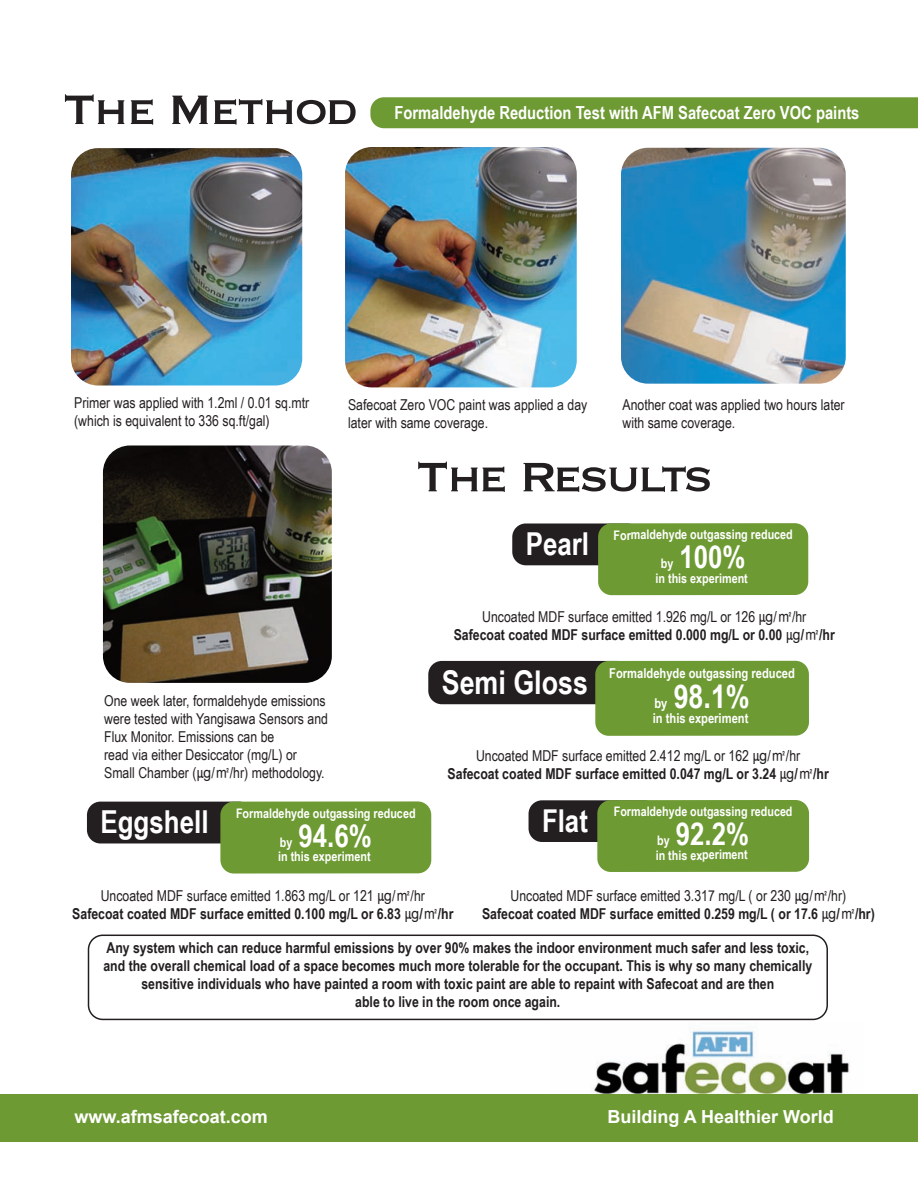
<style>
.page{position:relative;width:918px;height:1188px;background:#fff}
.page>*{position:absolute;margin:0;border:0;box-sizing:border-box;transform-origin:0 0}
.t1{font:54px "Copperplate";letter-spacing:-.075em;color:#231f20}
.t2{font:54px "Copperplate";letter-spacing:-.05em;color:#231f20}
.t3{font:700 32.7px "Arial Narrow";color:#fff}
.t4{font:700 31.65px "Arial Narrow";color:#fff}
.t5{font:700 31.5px "Arial Narrow";color:#fff}
.t6{font:700 18px "Arial Narrow";color:#fff}
.t7{font:700 18px "Arial";color:#fff}
.t8{font:700 15px/18px "Arial Narrow";color:#231f20;text-align:center}
.t9{font:15px/18px "Arial Narrow";color:#231f20}
.t10{font:700 13.65px "Arial Narrow";color:#fff}
.t11{font:700 13.2px/29.1px "Arial Narrow";color:#fff}
.t12{font:700 13.05px "Arial Narrow";color:#fff}
.s1{font-family:"Arial Unicode MS"}
.s2{font-weight:400}
.s3{font-family:"Arial Unicode MS";font-weight:400}
</style>
<div class="page">
<div style="left:370px;top:97px;width:548px;height:31px;background:#6e9a34"></div>
<div style="left:529px;top:800px;width:129px;height:42px;background:#231f20;border-radius:14px"></div>
<div style="left:512px;top:524px;width:129px;height:41px;background:#231f20;border-radius:14px"></div>
<div style="left:87px;top:802px;width:166px;height:41px;background:#231f20;border-radius:14px"></div>
<div style="left:428px;top:661px;width:202px;height:43px;background:#231f20;border-radius:13px"></div>
<div style="left:597px;top:800px;width:212px;height:72px;background:#6e9a34;border-radius:14px"></div>
<div style="left:595px;top:661px;width:214px;height:75px;background:#6e9a34;border-radius:14px"></div>
<div style="left:220px;top:801px;width:211px;height:73px;background:#6e9a34;border-radius:14px"></div>
<div style="left:598px;top:523px;width:210px;height:72px;background:#6e9a34;border-radius:14px"></div>
<img style="left:71px;top:148px;width:231px;height:238px;border-radius:27px">
<img style="left:345px;top:147px;width:232px;height:240px;border-radius:27px">
<img style="left:621px;top:148px;width:225px;height:236px;border-radius:27px">
<img style="left:103px;top:446px;width:229px;height:237px;border-radius:27px">
<img style="left:594px;top:1030px;width:256px;height:64px">
<div style="left:0;top:1094px;width:918px;height:48px;background:#6e9a34"></div>
<svg style="left:88px;top:935px;width:740px;height:85px"></svg>
<h1 class="t2" style="left:63px;top:83px;width:297px">The Method</h1>
<p class="t6" style="left:394px;top:102px;width:467px">Formaldehyde Reduction Test with AFM Safecoat Zero VOC paints</p>
<p class="t9" style="left:74px;top:393px;width:237px">Primer was applied with 1.2ml / 0.01 sq.mtr (which is equivalent to 336 sq.ft/gal)</p>
<p class="t9" style="left:348px;top:395px;width:241px">Safecoat Zero VOC paint was applied a day later with same coverage.</p>
<p class="t9" style="left:622px;top:396px;width:224px">Another coat was applied two hours later with same coverage.</p>
<h1 class="t1" style="left:416px;top:450px;width:299px">The Results</h1>
<h3 class="t4" style="left:526px;top:526px;width:65px">Pearl</h3>
<p class="t11" style="left:661px;top:520px;width:134px;text-indent:-47px">Formaldehyde outgassing reduced by</p>
<h3 class="t4" style="left:679px;top:539px;width:68px">100%</h3>
<p class="t11" style="left:656px;top:564px;width:94px">in this experiment</p>
<p class="t9" style="left:104px;top:691px;width:225px">One week later, formaldehyde emissions were tested with Yangisawa Sensors and Flux Monitor. Emissions can be<br>read via either Desiccator (mg/L) or Small Chamber (<span class="s1">㎍</span>/<span class="s1">㎡</span>/hr) methodology.</p>
<h3 class="t4" style="left:100px;top:804px;width:110px">Eggshell</h3>
<p class="t11" style="left:280px;top:798px;width:137px;text-indent:-44px">Formaldehyde outgassing reduced by</p>
<h3 class="t4" style="left:298px;top:817px;width:75px">94.6%</h3>
<p class="t11" style="left:278px;top:842px;width:94px">in this experiment</p>
<p class="t8" style="left:454px;top:608px;width:383px"><span class="s2">Uncoated MDF surface emitted 1.926 mg/L or 126</span> <span class="s3">㎍</span><span class="s2">/</span><span class="s3">㎡</span><span class="s2">/hr<br></span>Safecoat coated MDF surface emitted 0.000 mg/L or 0.00 <span class="s3">㎍</span>/<span class="s3">㎡</span>/hr</p>
<h2 class="t3" style="left:442px;top:663px;width:148px">Semi Gloss</h2>
<p class="t10" style="left:609px;top:665px;width:187px">Formaldehyde outgassing reduced</p>
<p class="t10" style="left:654px;top:695px;width:15px">by</p>
<h2 class="t3" style="left:674px;top:677px;width:78px">98.1%</h2>
<p class="t10" style="left:653px;top:710px;width:97px">in this experiment</p>
<p class="t8" style="left:448px;top:747px;width:383px"><span class="s2">Uncoated MDF surface emitted 2.412 mg/L or 162</span> <span class="s3">㎍</span><span class="s2">/</span><span class="s3">㎡</span><span class="s2">/hr<br></span>Safecoat coated MDF surface emitted 0.047 mg/L or 3.24 <span class="s3">㎍</span>/<span class="s3">㎡</span>/hr</p>
<h3 class="t5" style="left:542px;top:803px;width:47px">Flat</h3>
<p class="t12" style="left:614px;top:804px;width:180px">Formaldehyde outgassing reduced</p>
<p class="t12" style="left:657px;top:833px;width:14px">by</p>
<h3 class="t5" style="left:676px;top:816px;width:75px">92.2%</h3>
<p class="t12" style="left:656px;top:847px;width:94px">in this experiment</p>
<p class="t8" style="left:72px;top:886px;width:383px"><span class="s2">Uncoated MDF surface emitted 1.863 mg/L or 121</span> <span class="s3">㎍</span><span class="s2">/</span><span class="s3">㎡</span><span class="s2">/hr<br></span>Safecoat coated MDF surface emitted 0.100 mg/L or 6.83 <span class="s3">㎍</span>/<span class="s3">㎡</span>/hr</p>
<p class="t8" style="left:482px;top:886px;width:394px"><span class="s2">Uncoated MDF surface emitted 3.317 mg/L ( or 230</span> <span class="s3">㎍</span><span class="s2">/</span><span class="s3">㎡</span><span class="s2">/hr)<br></span>Safecoat coated MDF surface emitted 0.259 mg/L ( or 17.6 <span class="s3">㎍</span>/<span class="s3">㎡</span>/hr)</p>
<p class="t8" style="left:103px;top:939px;width:710px">Any system which can reduce harmful emissions by over 90% makes the indoor environment much safer and less toxic, and the overall chemical load of a space becomes much more tolerable for the occupant. This is why so many chemically sensitive individuals who have painted a room with toxic paint are able to repaint with Safecoat and are then<br>able to live in the room once again.</p>
<p class="t7" style="left:75px;top:1106px;width:195px">www.afmsafecoat.com</p>
<p class="t7" style="left:608px;top:1106px;width:228px">Building A Healthier World</p>
</div>
